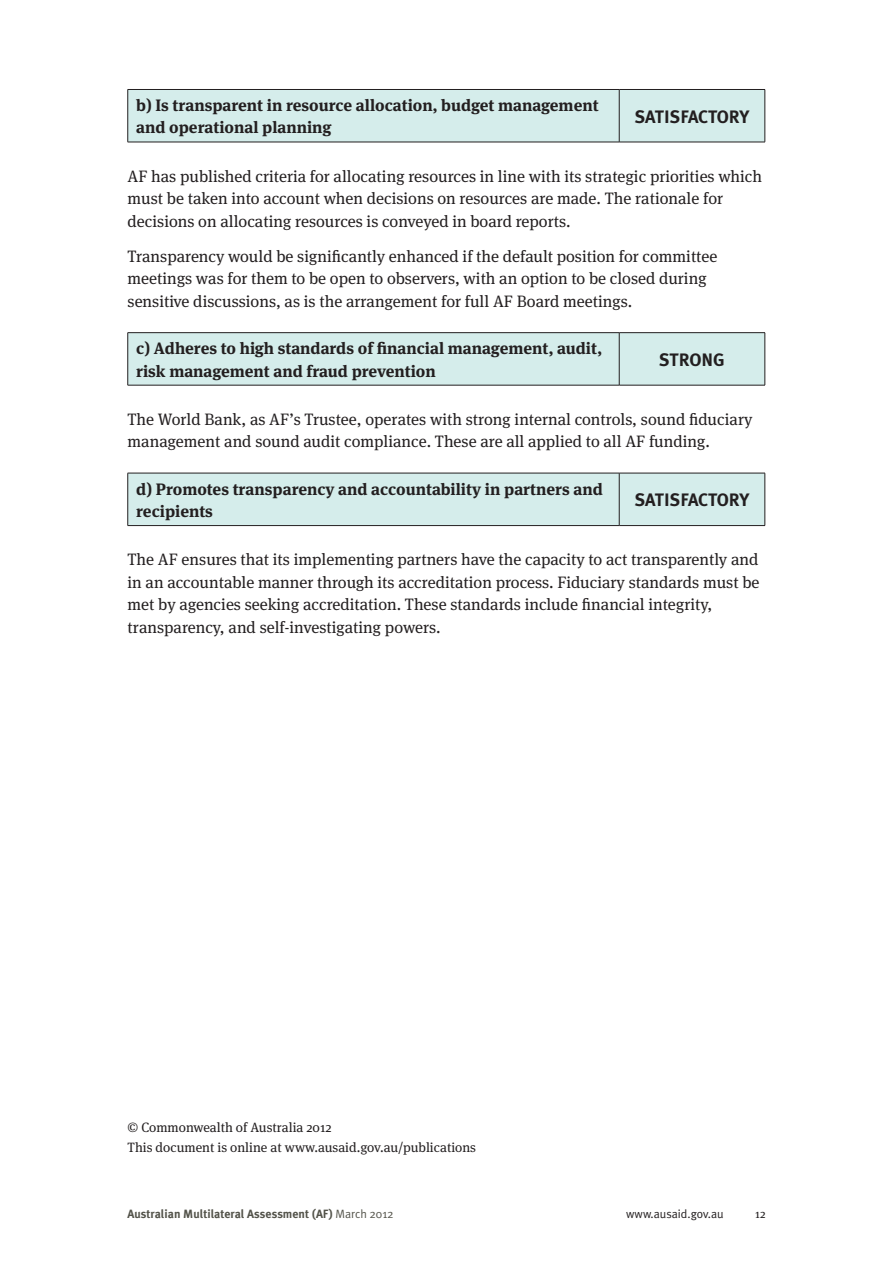
<style>
.page{position:relative;width:893px;height:1263px;background:#fff}
.page>*{position:absolute;margin:0;border:0;box-sizing:border-box;transform-origin:0 0}
._08bbbb_RIGHT_COLUMN{font:700 18px "Meta Plus";color:#231f20}
._04__BODY_TEXT{font:16.5px/22.5px "Meta Serif OT";color:#231f20}
._04__BODY_TEXT-2{font:700 16.5px/22.5px "Meta Serif OT";color:#231f20}
._04__BODY_TEXT-3{font:13.5px "Meta Serif OT";color:#231f20}
.COPYRIGHT_CHANGE{font:13.5px "Meta Serif OT";color:#231f20}
.t1{font:700 12px "Meta Plus";color:#53534a}
.t2{font:12px "Meta Plus Normal";color:#231f20}
.t3{font:12px "Meta Serif OT";color:#231f20}
.s1{font-family:"Meta Plus Normal";font-weight:400}
</style>
<div class="page">
<div style="left:128px;top:90px;width:637px;height:52px;background:#d5edeb"></div>
<hr style="left:128px;top:89px;width:491px;height:1px;background:#231f20">
<hr style="left:619px;top:89px;width:146px;height:1px;background:#231f20">
<hr style="left:619px;top:90px;width:1px;height:52px;background:#231f20">
<hr style="left:128px;top:142px;width:491px;height:1px;background:#231f20">
<hr style="left:619px;top:142px;width:146px;height:1px;background:#231f20">
<hr style="left:127px;top:90px;width:1px;height:52px;background:#231f20">
<hr style="left:765px;top:90px;width:1px;height:52px;background:#231f20">
<div style="left:128px;top:333px;width:637px;height:52px;background:#d5edeb"></div>
<hr style="left:128px;top:332px;width:491px;height:1px;background:#231f20">
<hr style="left:619px;top:332px;width:146px;height:1px;background:#231f20">
<hr style="left:619px;top:333px;width:1px;height:52px;background:#231f20">
<hr style="left:128px;top:385px;width:491px;height:1px;background:#231f20">
<hr style="left:619px;top:385px;width:146px;height:1px;background:#231f20">
<hr style="left:127px;top:333px;width:1px;height:52px;background:#231f20">
<hr style="left:765px;top:333px;width:1px;height:52px;background:#231f20">
<div style="left:128px;top:474px;width:637px;height:51px;background:#d5edeb"></div>
<hr style="left:128px;top:473px;width:491px;height:1px;background:#231f20">
<hr style="left:619px;top:473px;width:146px;height:1px;background:#231f20">
<hr style="left:619px;top:473px;width:1px;height:52px;background:#231f20">
<hr style="left:128px;top:525px;width:491px;height:1px;background:#231f20">
<hr style="left:619px;top:525px;width:146px;height:1px;background:#231f20">
<hr style="left:127px;top:473px;width:1px;height:52px;background:#231f20">
<hr style="left:765px;top:473px;width:1px;height:52px;background:#231f20">
<p class="_04__BODY_TEXT-2" style="left:136px;top:94px;width:464px">b) Is transparent in resource allocation, budget management and operational planning</p>
<p class="_08bbbb_RIGHT_COLUMN" style="left:635px;top:106px;width:116px">SATISFACTORY</p>
<p class="_04__BODY_TEXT" style="left:128px;top:165px;width:636px">AF has published criteria for allocating resources in line with its strategic priorities which must be taken into account when decisions on resources are made. The rationale for decisions on allocating resources is conveyed in board reports.</p>
<p class="_04__BODY_TEXT" style="left:128px;top:245px;width:591px">Transparency would be significantly enhanced if the default position for committee meetings was for them to be open to observers, with an option to be closed during sensitive discussions, as is the arrangement for full AF Board meetings.</p>
<p class="_04__BODY_TEXT-2" style="left:136px;top:337px;width:467px">c) Adheres to high standards of financial management, audit, risk management and fraud prevention</p>
<p class="_08bbbb_RIGHT_COLUMN" style="left:659px;top:349px;width:67px">STRONG</p>
<p class="_04__BODY_TEXT" style="left:128px;top:408px;width:626px">The World Bank, as AF’s Trustee, operates with strong internal controls, sound fiduciary management and sound audit compliance. These are all applied to all AF funding.</p>
<p class="_04__BODY_TEXT-2" style="left:136px;top:478px;width:468px">d) Promotes transparency and accountability in partners and recipients</p>
<p class="_08bbbb_RIGHT_COLUMN" style="left:635px;top:490px;width:116px">SATISFACTORY</p>
<p class="_04__BODY_TEXT" style="left:128px;top:549px;width:633px">The AF ensures that its implementing partners have the capacity to act transparently and in an accountable manner through its accreditation process. Fiduciary standards must be met by agencies seeking accreditation. These standards include financial integrity, transparency, and self-investigating powers.</p>
<p class="COPYRIGHT_CHANGE" style="left:128px;top:1119px;width:206px">© Commonwealth of Australia 2012</p>
<p class="_04__BODY_TEXT-3" style="left:128px;top:1140px;width:350px">This document is online at www.ausaid.gov.au/publications</p>
<p class="t1" style="left:128px;top:1207px;width:268px">Australian Multilateral Assessment (AF) <span class="s1">March 2012</span></p>
<p class="t2" style="left:626px;top:1207px;width:99px">www.ausaid.gov.au</p>
<p class="t3" style="left:755px;top:1207px;width:12px">12</p>
</div>
